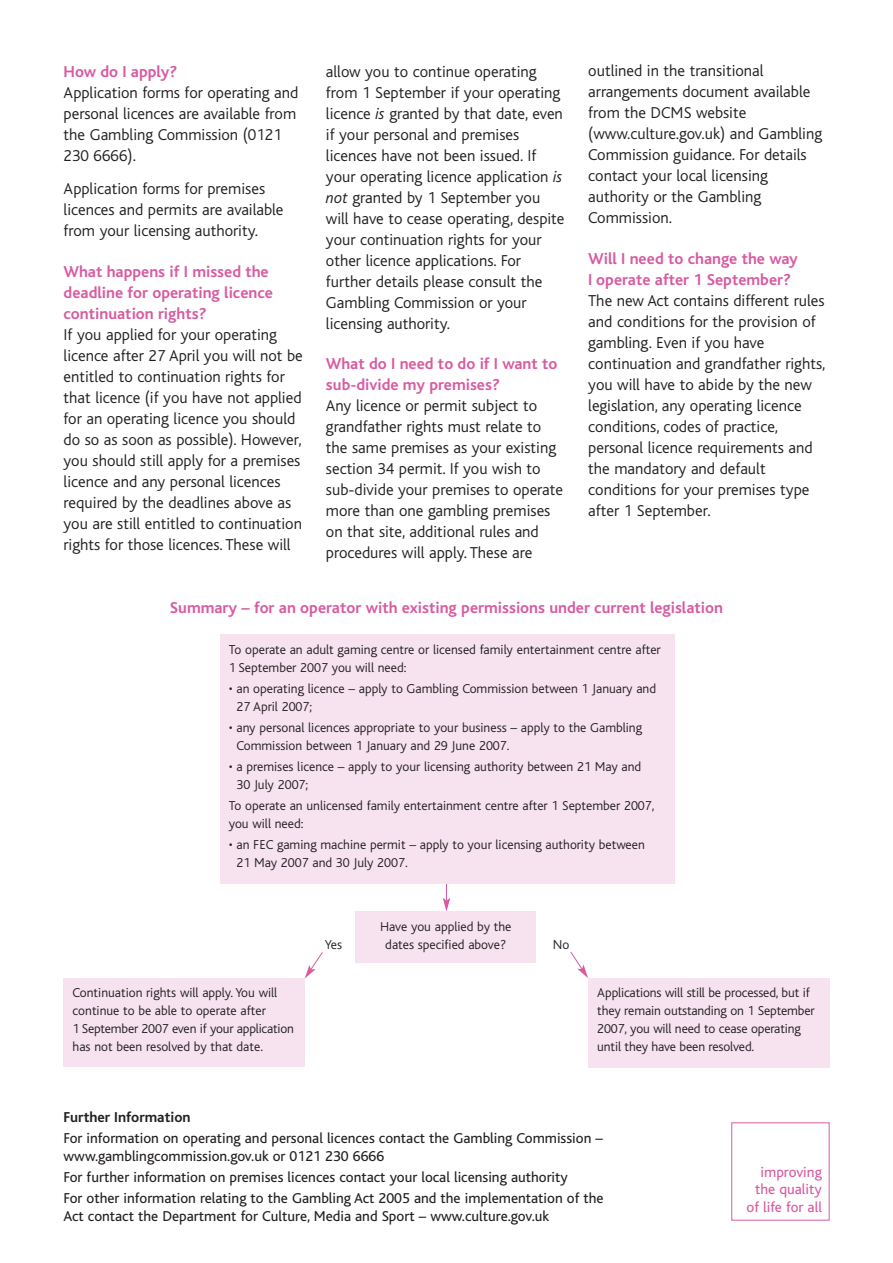
<style>
.page{position:relative;width:893px;height:1263px;background:#fff}
.page>*{position:absolute;margin:0;border:0;box-sizing:border-box;transform-origin:0 0}
.t1{font:300 16.5px/21px "Bliss";color:#231f20}
.t2{font:700 16.5px/21px "Bliss";color:#d75ba1}
.t3{font:15px/18px "Bliss";color:#231f20}
.t4{font:15px/17.4px "Bliss";color:#d75ba1;text-align:right}
.t5{font:700 15px "Bliss";color:#231f20}
.t6{font:300 13.5px/18px "Bliss";color:#231f20}
.s1{font-style:italic}
</style>
<div class="page">
<svg style="left:442px;top:884px;width:8px;height:28px"></svg>
<div style="left:220px;top:635px;width:454px;height:249px;background:#f6e3ef"></div>
<div style="left:355px;top:912px;width:181px;height:51px;background:#f6e3ef"></div>
<div style="left:64px;top:978px;width:241px;height:88px;background:#f6e3ef"></div>
<div style="left:588px;top:978px;width:241px;height:90px;background:#f6e3ef"></div>
<svg style="left:305px;top:952px;width:18px;height:27px"></svg>
<svg style="left:570px;top:951px;width:18px;height:27px"></svg>
<p class="t2" style="left:64px;top:63px;width:115px">How do I apply?</p>
<p class="t1" style="left:64px;top:83px;width:236px">Application forms for operating and personal licences are available from the Gambling Commission (0121<br>230 6666).</p>
<p class="t1" style="left:64px;top:179px;width:221px">Application forms for premises licences and permits are available from your licensing authority.</p>
<p class="t2" style="left:64px;top:262px;width:211px">What happens if I missed the deadline for operating licence continuation rights?</p>
<p class="t1" style="left:64px;top:324px;width:241px">If you applied for your operating licence after 27 April you will not be entitled to continuation rights for that licence (if you have not applied for an operating licence you should do so as soon as possible). However, you should still apply for a premises licence and any personal licences required by the deadlines above as you are still entitled to continuation rights for those licences. These will</p>
<p class="t1" style="left:326px;top:61px;width:240px">allow you to continue operating from 1 September if your operating licence <span class="s1">is</span> granted by that date, even if your personal and premises licences have not been issued. If your operating licence application <span class="s1">is not</span> granted by 1 September you will have to cease operating, despite your continuation rights for your other licence applications. For further details please consult the<br>Gambling Commission or your licensing authority.</p>
<p class="t2" style="left:326px;top:355px;width:233px">What do I need to do if I want to sub-divide my premises?</p>
<p class="t1" style="left:326px;top:396px;width:238px">Any licence or permit subject to grandfather rights must relate to the same premises as your existing section 34 permit. If you wish to sub-divide your premises to operate more than one gambling premises on that site, additional rules and procedures will apply. These are</p>
<p class="t1" style="left:588px;top:61px;width:235px">outlined in the transitional arrangements document available from the DCMS website (www.culture.gov.uk) and Gambling<br>Commission guidance. For details contact your local licensing authority or the Gambling<br>Commission.</p>
<p class="t2" style="left:588px;top:250px;width:211px">Will I need to change the way<br>I operate after 1 September?</p>
<p class="t1" style="left:588px;top:291px;width:239px">The new Act contains different rules and conditions for the provision of gambling. Even if you have continuation and grandfather rights, you will have to abide by the new legislation, any operating licence conditions, codes of practice, personal licence requirements and the mandatory and default conditions for your premises type after 1 September.</p>
<p class="t2" style="left:170px;top:599px;width:554px">Summary – for an operator with existing permissions under current legislation</p>
<p class="t6" style="left:229px;top:641px;width:433px">To operate an adult gaming centre or licensed family entertainment centre after<br>1 September 2007 you will need:</p>
<p class="t6" style="left:236px;top:680px;width:421px;text-indent:-8px">• an operating licence – apply to Gambling Commission between 1 January and<br>27 April 2007;</p>
<p class="t6" style="left:236px;top:719px;width:407px;text-indent:-8px">• any personal licences appropriate to your business – apply to the Gambling<br>Commission between 1 January and 29 June 2007.</p>
<p class="t6" style="left:236px;top:758px;width:406px;text-indent:-8px">• a premises licence – apply to your licensing authority between 21 May and<br>30 July 2007;</p>
<p class="t6" style="left:229px;top:797px;width:427px">To operate an unlicensed family entertainment centre after 1 September 2007, you will need:</p>
<p class="t6" style="left:236px;top:836px;width:410px;text-indent:-8px">• an FEC gaming machine permit – apply to your licensing authority between<br>21 May 2007 and 30 July 2007.</p>
<p class="t6" style="left:380px;top:918px;width:133px;text-align:center">Have you applied by the dates specified above?</p>
<p class="t6" style="left:325px;top:936px;width:19px">Yes</p>
<p class="t6" style="left:552px;top:936px;width:18px">No</p>
<p class="t6" style="left:73px;top:984px;width:223px">Continuation rights will apply. You will continue to be able to operate after<br>1 September 2007 even if your application has not been resolved by that date.</p>
<p class="t6" style="left:597px;top:984px;width:219px">Applications will still be processed, but if they remain outstanding on 1 September 2007, you will need to cease operating until they have been resolved.</p>
<p class="t5" style="left:64px;top:1111px;width:128px">Further Information</p>
<p class="t3" style="left:64px;top:1130px;width:541px">For information on operating and personal licences contact the Gambling Commission – www.gamblingcommission.gov.uk or 0121 230 6666</p>
<p class="t3" style="left:64px;top:1168px;width:541px;line-height:21px">For further information on premises licences contact your local licensing authority<br>For other information relating to the Gambling Act 2005 and the implementation of the</p>
<p class="t3" style="left:64px;top:1208px;width:487px">Act contact the Department for Culture, Media and Sport – www.culture.gov.uk</p>
<p class="t4" style="left:746px;top:1165px;width:77px">improving the quality of life for all</p>
</div>
